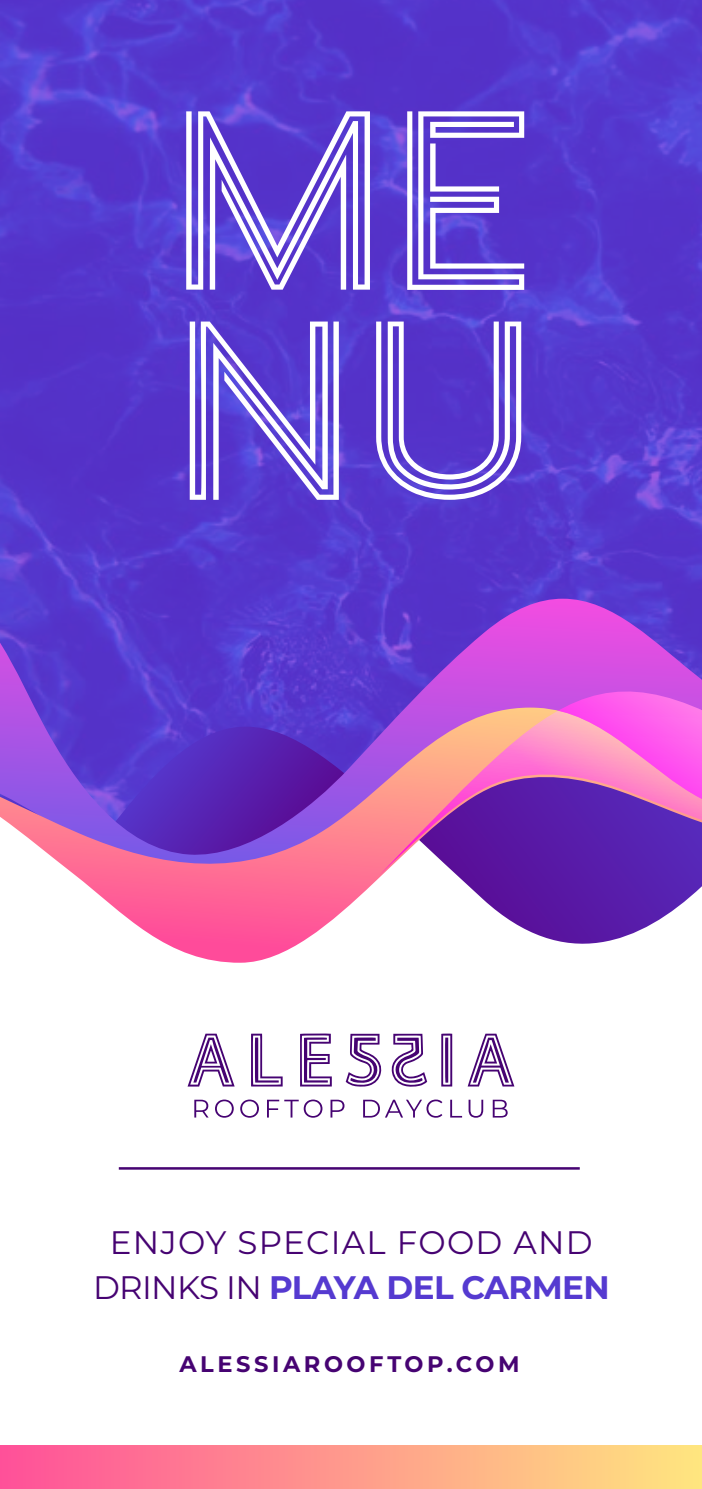
<style>
.page{position:relative;width:702px;height:1489px;background:#fff}
.page>*{position:absolute;margin:0;border:0;box-sizing:border-box;transform-origin:0 0}
.t1{font:270px/210px "Golden Arrow";color:#fff}
.t2{font:32.5px/44.2px "Montserrat";letter-spacing:.04em;color:#460372;text-align:center}
.t3{font:700 22.5px "Montserrat";letter-spacing:.16em;color:#460372}
.s1{font-weight:700;color:#553ad0}
</style>
<div class="page">
<img style="left:0;top:0;width:702px;height:598px">
<div style="left:0;top:1445px;width:702px;height:43px;background:linear-gradient(to right,#ff5099,#ffe67f)"></div>
<hr style="left:119px;top:1167px;width:460px;height:2px;background:#460372">
<svg style="left:0;top:598px;width:702px;height:109px;background:#773ed3"></svg>
<svg style="left:0;top:707px;width:702px;height:256px"></svg>
<svg style="left:379px;top:691px;width:323px;height:184px;background:#b75abb"></svg>
<svg style="left:194px;top:1099px;width:14px;height:18px"></svg>
<svg style="left:215px;top:1099px;width:19px;height:18px"></svg>
<svg style="left:240px;top:1099px;width:19px;height:18px"></svg>
<svg style="left:267px;top:1099px;width:55px;height:18px"></svg>
<svg style="left:330px;top:1099px;width:14px;height:18px"></svg>
<svg style="left:363px;top:1099px;width:79px;height:18px"></svg>
<svg style="left:450px;top:1099px;width:12px;height:18px"></svg>
<svg style="left:468px;top:1099px;width:15px;height:18px"></svg>
<svg style="left:492px;top:1099px;width:15px;height:18px"></svg>
<svg style="left:300px;top:1033px;width:32px;height:53px"></svg>
<svg style="left:346px;top:1033px;width:36px;height:53px"></svg>
<svg style="left:391px;top:1033px;width:36px;height:54px"></svg>
<svg style="left:251px;top:1033px;width:31px;height:53px"></svg>
<svg style="left:441px;top:1033px;width:11px;height:53px"></svg>
<svg style="left:467px;top:1033px;width:47px;height:53px"></svg>
<svg style="left:187px;top:1033px;width:48px;height:53px"></svg>
<h1 class="t1" style="left:180px;top:91px;width:352px">ME<br>NU</h1>
<p class="t2" style="left:93px;top:1219px;width:518px">ENJOY SPECIAL FOOD AND<br>DRINKS IN <span class="s1">PLAYA DEL CARMEN</span></p>
<p class="t3" style="left:179px;top:1349px;width:342px">ALESSIAROOFTOP.COM</p>
</div>
